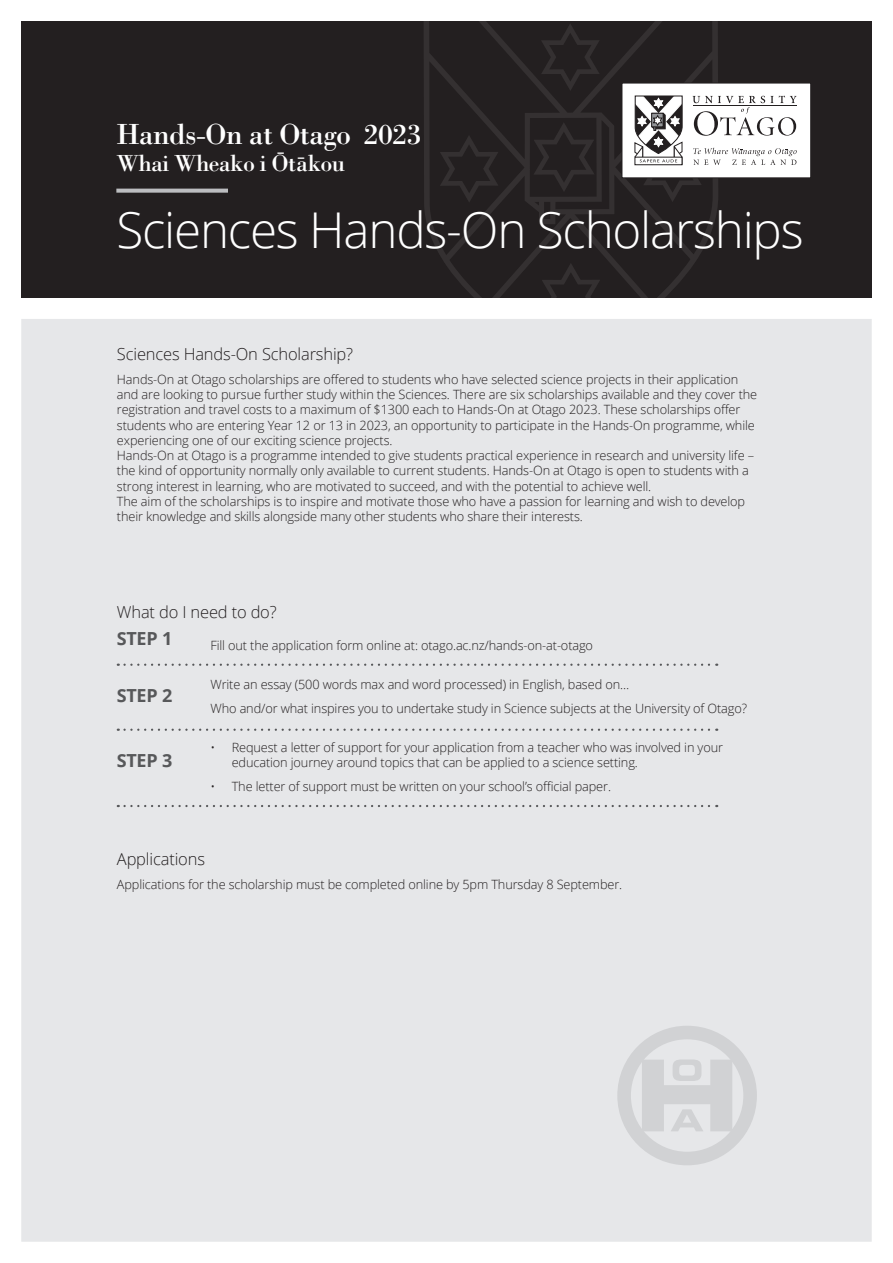
<style>
.page{position:relative;width:893px;height:1263px;background:#fff}
.page>*{position:absolute;margin:0;border:0;box-sizing:border-box;transform-origin:0 0}
.t1{font:300 49.35px "Open Sans";letter-spacing:-.025em;color:#fff}
.Body_text{font:30px "Bodoni Std";letter-spacing:-.025em;color:#fff}
.Body_text-2{font:24px "Bodoni Std";letter-spacing:-.025em;color:#fff}
.Body_text-3{font:700 18px "Open Sans";letter-spacing:-.01em;color:#57585a}
.Header{font:300 16.5px "Open Sans";letter-spacing:-.01em;color:#231f20}
.Body_text-4{font:300 12.75px/15.3px "Open Sans";letter-spacing:-.01em;color:#231f20}
</style>
<div class="page">
<div style="left:21px;top:319px;width:851px;height:923px;background:#e6e7e9"></div>
<svg style="left:642px;top:1059px;width:90px;height:72px"></svg>
<div style="left:617px;top:1026px;width:140px;height:139px;border:14px solid #d1d2d4;border-radius:50%"></div>
<svg style="left:125px;top:664px;width:592px;height:2px"></svg>
<svg style="left:125px;top:729px;width:592px;height:2px"></svg>
<svg style="left:125px;top:805px;width:592px;height:2px"></svg>
<div style="left:21px;top:21px;width:851px;height:277px;background:#231f20"></div>
<svg style="left:424px;top:21px;width:294px;height:277px"></svg>
<svg style="left:440px;top:135px;width:58px;height:68px"></svg>
<svg style="left:542px;top:263px;width:58px;height:35px"></svg>
<svg style="left:541px;top:23px;width:59px;height:68px"></svg>
<svg style="left:533px;top:122px;width:62px;height:70px"></svg>
<svg style="left:116px;top:189px;width:112px;height:4px"></svg>
<div style="left:622px;top:83px;width:189px;height:95px;background:#fff"></div>
<svg style="left:634px;top:95px;width:163px;height:107px"></svg>
<p class="Body_text" style="left:116px;top:116px;width:307px">Hands-On at Otago 2023</p>
<p class="Body_text-2" style="left:116px;top:149px;width:230px">Whai Wheako i Ot-akou</p>
<p class="Body_text-2" style="left:277px;top:135px;width:9px">-</p>
<p class="t1" style="left:116px;top:196px;width:689px">Sciences Hands-On Scholarships</p>
<p class="Header" style="left:117px;top:343px;width:238px">Sciences Hands-On Scholarship?</p>
<p class="Body_text-4" style="left:117px;top:371px;width:642px">Hands-On at Otago scholarships are offered to students who have selected science projects in their application and are looking to pursue further study within the Sciences. There are six scholarships available and they cover the registration and travel costs to a maximum of $1300 each to Hands-On at Otago 2023. These scholarships offer students who are entering Year 12 or 13 in 2023, an opportunity to participate in the Hands-On programme, while experiencing one of our exciting science projects.</p>
<p class="Body_text-4" style="left:117px;top:448px;width:639px">Hands-On at Otago is a programme intended to give students practical experience in research and university life – the kind of opportunity normally only available to current students. Hands-On at Otago is open to students with a strong interest in learning, who are motivated to succeed, and with the potential to achieve well.</p>
<p class="Body_text-4" style="left:117px;top:493px;width:630px">The aim of the scholarships is to inspire and motivate those who have a passion for learning and wish to develop their knowledge and skills alongside many other students who share their interests.</p>
<p class="Header" style="left:117px;top:600px;width:161px">What do I need to do?</p>
<p class="Body_text-4" style="left:210px;top:637px;width:384px">Fill out the application form online at: otago.ac.nz/hands-on-at-otago</p>
<p class="Body_text-4" style="left:210px;top:676px;width:420px">Write an essay (500 words max and word processed) in English, based on…</p>
<p class="Body_text-4" style="left:210px;top:700px;width:538px">Who and/or what inspires you to undertake study in Science subjects at the University of Otago?</p>
<p class="Body_text-4" style="left:232px;top:739px;width:493px;text-indent:-21px">• Request a letter of support for your application from a teacher who was involved in your education journey around topics that can be applied to a science setting.</p>
<p class="Body_text-4" style="left:210px;top:778px;width:402px">• The letter of support must be written on your school’s official paper.</p>
<p class="Body_text-3" style="left:117px;top:626px;width:57px">STEP 1</p>
<p class="Body_text-3" style="left:117px;top:683px;width:57px">STEP 2</p>
<p class="Body_text-3" style="left:117px;top:748px;width:57px">STEP 3</p>
<p class="Header" style="left:117px;top:848px;width:90px">Applications</p>
<p class="Body_text-4" style="left:117px;top:876px;width:507px">Applications for the scholarship must be completed online by 5pm Thursday 8 September.</p>
</div>
